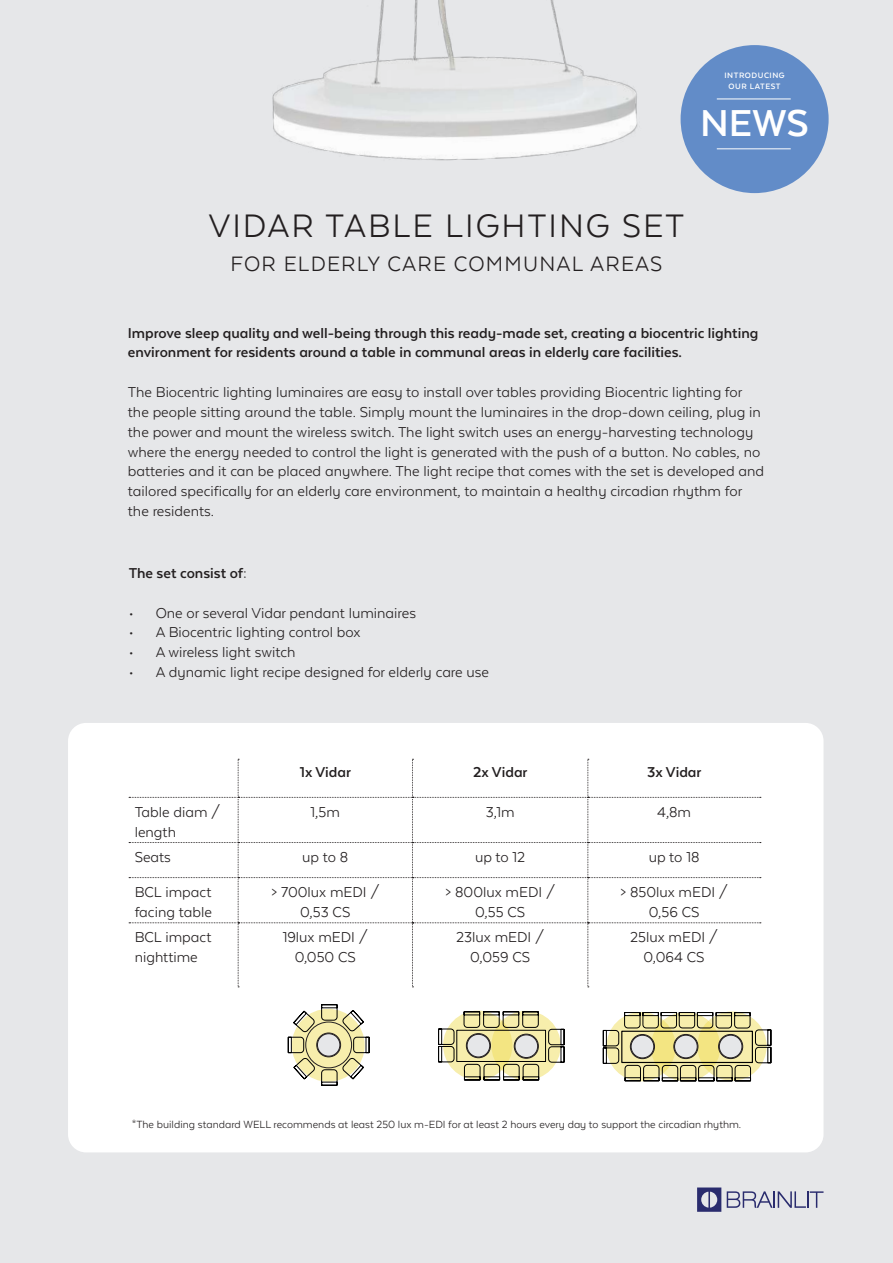
<style>
.page{position:relative;width:893px;height:1263px;background:#e6e7e9}
.page>*{position:absolute;margin:0;border:0;box-sizing:border-box;transform-origin:0 0}
.t1{font:700 43.2px "Texta Alt";color:#fff}
.t2{font:37.5px "Texta Alt";letter-spacing:.05em;color:#231f20}
.t3{font:24px "Texta Alt W00";letter-spacing:.05em;color:#231f20}
.t4{font:16.5px/19.8px "Texta Alt";color:#231f20}
.t5{font:16.5px/19.5px "Texta Alt W00";color:#231f20;text-align:center}
.t6{font:700 16.5px/19.8px "Texta Alt";color:#231f20}
.t7{font:12px "Texta Alt W00";color:#231f20}
.t8{font:700 9px/11.9px "Texta Alt W00";letter-spacing:.06em;color:#fff;text-align:center}
</style>
<div class="page">
<div style="left:681px;top:45px;width:148px;height:148px;background:#628cc8;border-radius:50%"></div>
<hr style="left:717px;top:148px;width:74px;height:1px;background:#fff">
<hr style="left:717px;top:98px;width:74px;height:1px;background:#fff">
<div style="left:68px;top:723px;width:755px;height:429px;background:#fff;border-radius:18px"></div>
<svg style="left:443px;top:1010px;width:69px;height:70px"></svg>
<svg style="left:491px;top:1011px;width:70px;height:69px;background:#eee397"></svg>
<svg style="left:463px;top:1063px;width:77px;height:18px"></svg>
<svg style="left:463px;top:1011px;width:76px;height:17px"></svg>
<div style="left:456px;top:1030px;width:90px;height:32px;border:1px solid #000"></div>
<div style="left:515px;top:1034px;width:23px;height:24px;background:#e6e7e9;border-radius:50%"></div>
<div style="left:514px;top:1034px;width:25px;height:24px;border:1px solid #231f20;border-radius:50%"></div>
<div style="left:515px;top:1035px;width:23px;height:23px;border:1px solid #231f20;border-radius:50%"></div>
<div style="left:467px;top:1034px;width:23px;height:23px;background:#e6e7e9;border-radius:50%"></div>
<div style="left:466px;top:1033px;width:25px;height:25px;border:1px solid #231f20;border-radius:50%"></div>
<div style="left:467px;top:1034px;width:23px;height:23px;border:1px solid #231f20;border-radius:50%"></div>
<svg style="left:129px;top:759px;width:632px;height:228px"></svg>
<svg style="left:727px;top:1191px;width:96px;height:17px"></svg>
<svg style="left:697px;top:1187px;width:24px;height:25px"></svg>
<svg style="left:287px;top:1004px;width:83px;height:82px"></svg>
<div style="left:317px;top:1033px;width:23px;height:23px;background:#e6e7e9;border-radius:50%"></div>
<div style="left:317px;top:1033px;width:24px;height:24px;border:1px solid #231f20;border-radius:50%"></div>
<div style="left:317px;top:1033px;width:23px;height:23px;border:1px solid #231f20;border-radius:50%"></div>
<div style="left:305px;top:1021px;width:47px;height:47px;border:1px solid #231f20;border-radius:50%"></div>
<img style="left:272px;top:0;width:445px;height:183px">
<svg style="left:438px;top:1028px;width:17px;height:35px"></svg>
<svg style="left:548px;top:1028px;width:17px;height:35px"></svg>
<svg style="left:602px;top:1011px;width:170px;height:71px;background:#c9c39a"></svg>
<p class="t8" style="left:724px;top:69px;width:62px">INTRODUCING<br>OUR LATEST</p>
<h1 class="t1" style="left:700px;top:101px;width:110px">NEWS</h1>
<h2 class="t2" style="left:208px;top:206px;width:478px">VIDAR TABLE LIGHTING SET</h2>
<h3 class="t3" style="left:231px;top:252px;width:433px">FOR ELDERLY CARE COMMUNAL AREAS</h3>
<p class="t6" style="left:128px;top:323px;width:632px">Improve sleep quality and well-being through this ready-made set, creating a biocentric lighting environment for residents around a table in communal areas in elderly care facilities.</p>
<p class="t4" style="left:128px;top:382px;width:638px">The Biocentric lighting luminaires are easy to install over tables providing Biocentric lighting for the people sitting around the table. Simply mount the luminaires in the drop-down ceiling, plug in the power and mount the wireless switch. The light switch uses an energy-harvesting technology where the energy needed to control the light is generated with the push of a button. No cables, no batteries and it can be placed anywhere. The light recipe that comes with the set is developed and tailored specifically for an elderly care environment, to maintain a healthy circadian rhythm for the residents.</p>
<p class="t6" style="left:129px;top:563px;width:120px">The set consist of:</p>
<p class="t5" style="left:129px;top:603px;width:289px">• One or several Vidar pendant luminaires</p>
<p class="t5" style="left:129px;top:622px;width:233px">• A Biocentric lighting control box</p>
<p class="t5" style="left:129px;top:642px;width:168px">• A wireless light switch</p>
<p class="t5" style="left:129px;top:662px;width:362px">• A dynamic light recipe designed for elderly care use</p>
<p class="t6" style="left:300px;top:762px;width:53px">1x Vidar</p>
<p class="t6" style="left:473px;top:762px;width:56px">2x Vidar</p>
<p class="t6" style="left:647px;top:762px;width:56px">3x Vidar</p>
<p class="t5" style="left:135px;top:802px;width:87px;text-align:left">Table diam / length</p>
<p class="t5" style="left:311px;top:802px;width:31px">1,5m</p>
<p class="t5" style="left:486px;top:802px;width:30px">3,1m</p>
<p class="t5" style="left:657px;top:802px;width:35px">4,8m</p>
<p class="t5" style="left:135px;top:847px;width:38px">Seats</p>
<p class="t5" style="left:302px;top:847px;width:48px">up to 8</p>
<p class="t5" style="left:475px;top:847px;width:52px">up to 12</p>
<p class="t5" style="left:649px;top:847px;width:52px">up to 18</p>
<p class="t5" style="left:135px;top:882px;width:79px;text-align:left">BCL impact facing table</p>
<p class="t5" style="left:271px;top:882px;width:110px">&gt; 700lux mEDI /<br>0,53 CS</p>
<p class="t5" style="left:445px;top:882px;width:111px">&gt; 800lux mEDI /<br>0,55 CS</p>
<p class="t5" style="left:620px;top:882px;width:110px">&gt; 850lux mEDI /<br>0,56 CS</p>
<p class="t5" style="left:135px;top:927px;width:78px;text-align:left">BCL impact nighttime</p>
<p class="t5" style="left:283px;top:927px;width:87px">19lux mEDI /<br>0,050 CS</p>
<p class="t5" style="left:456px;top:927px;width:90px">23lux mEDI /<br>0,059 CS</p>
<p class="t5" style="left:630px;top:927px;width:89px">25lux mEDI /<br>0,064 CS</p>
<p class="t7" style="left:132px;top:1118px;width:611px">*The building standard WELL recommends at least 250 lux m-EDI for at least 2 hours every day to support the circadian rhythm.</p>
</div>
